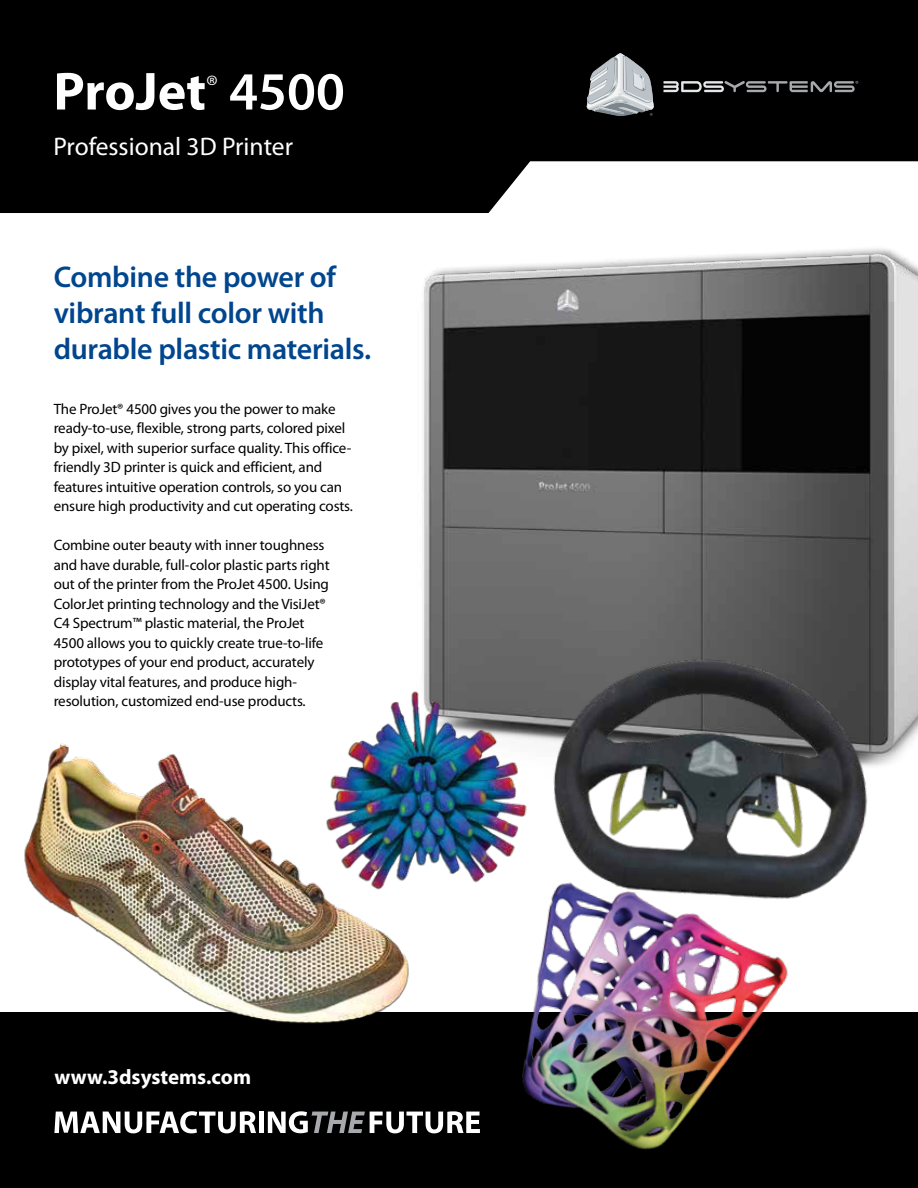
<style>
.page{position:relative;width:918px;height:1188px;background:#fff}
.page>*{position:absolute;margin:0;border:0;box-sizing:border-box;transform-origin:0 0}
.t1{font:700 54px "Myriad Pro";color:#fff}
.t2{font:600 30px/36px "Myriad Pro";letter-spacing:-.01em;color:#00468e}
.t3{font:25.5px "Myriad Pro";color:#fff}
.t4{font:700 21px "Myriad Pro";color:#fff}
.t5{font:15px/19.5px "Myriad Pro";letter-spacing:-.01em;color:#000}
.s1{font-weight:600}
</style>
<div class="page">
<svg style="left:0;top:0;width:918px;height:213px;background:#151515"></svg>
<svg style="left:587px;top:53px;width:67px;height:63px;background:#8e9295"></svg>
<svg style="left:664px;top:81px;width:194px;height:11px;background:#5c5c5d"></svg>
<div style="left:0;top:1013px;width:918px;height:175px;background:#000"></div>
<svg style="left:54px;top:1111px;width:202px;height:22px"></svg>
<div style="left:259px;top:1112px;width:5px;height:21px;background:#fff"></div>
<svg style="left:268px;top:1111px;width:212px;height:22px"></svg>
<img style="left:209px;top:199px;width:709px;height:565px">
<img style="left:17px;top:736px;width:397px;height:288px">
<img style="left:323px;top:687px;width:210px;height:213px">
<img style="left:506px;top:876px;width:300px;height:274px">
<img style="left:534px;top:647px;width:352px;height:263px">
<h1 class="t1" style="left:53px;top:56px;width:293px">ProJet<sup>®</sup> <span class="s1">4500</span></h1>
<h3 class="t3" style="left:53px;top:130px;width:241px">Professional 3D Printer</h3>
<h2 class="t2" style="left:54px;top:258px;width:319px">Combine the power of vibrant full color with durable plastic materials.</h2>
<p class="t5" style="left:54px;top:399px;width:301px">The ProJet® 4500 gives you the power to make ready-to-use, flexible, strong parts, colored pixel by pixel, with superior surface quality. This office&shy;friendly 3D printer is quick and efficient, and features intuitive operation controls, so you can ensure high productivity and cut operating costs.</p>
<p class="t5" style="left:54px;top:535px;width:277px">Combine outer beauty with inner toughness and have durable, full-color plastic parts right out of the printer from the ProJet 4500. Using ColorJet printing technology and the VisiJet® C4 Spectrum™ plastic material, the ProJet 4500 allows you to quickly create true-to-life prototypes of your end product, accurately display vital features, and produce high&shy;resolution, customized end-use products.</p>
<h3 class="t4" style="left:54px;top:1063px;width:198px">www.3dsystems.com</h3>
</div>
